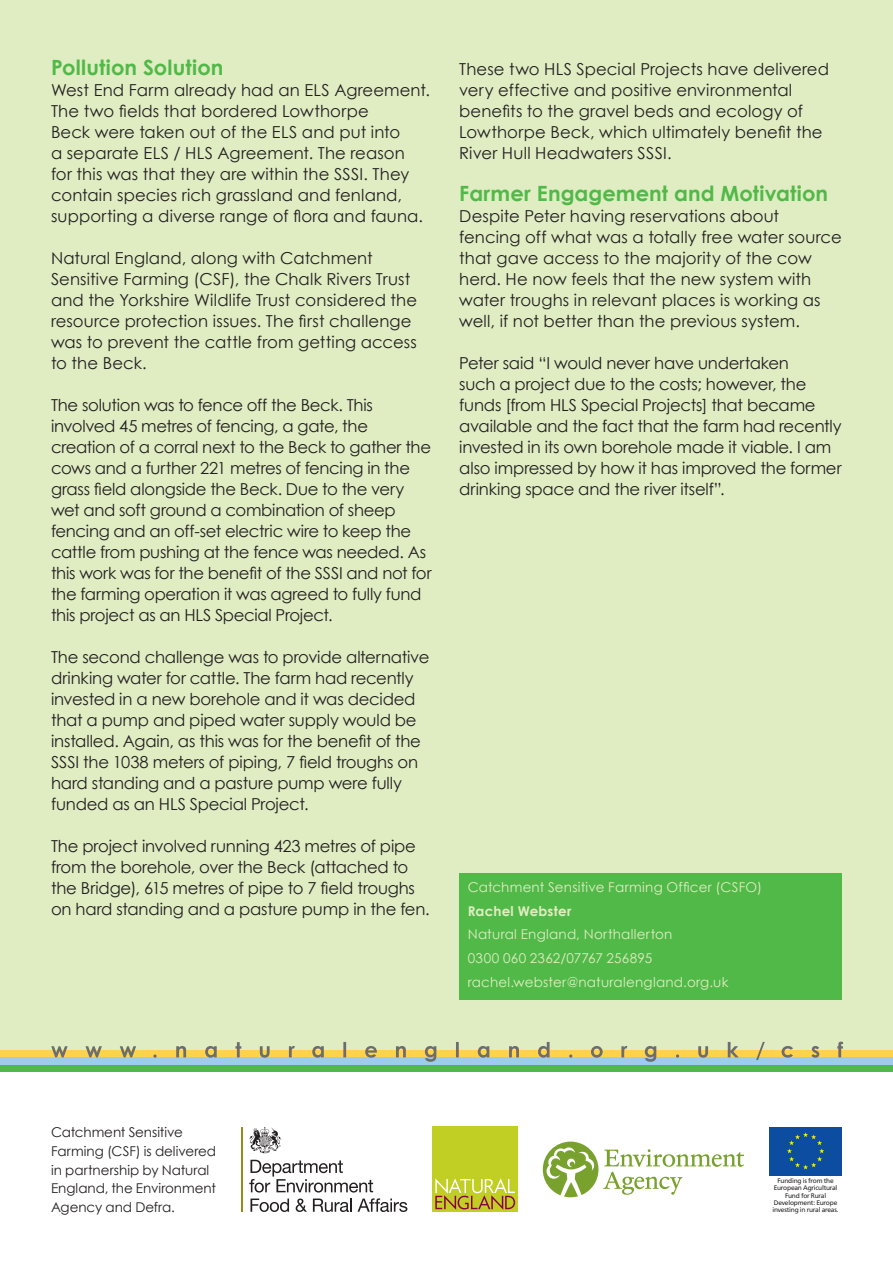
<style>
.page{position:relative;width:893px;height:1263px;background:#fff}
.page>*{position:absolute;margin:0;border:0;box-sizing:border-box;transform-origin:0 0}
.t1{font:700 21px "Century Gothic";letter-spacing:.005em;color:#51b948}
.t2{font:16.5px/21px "Century Gothic";letter-spacing:-.01em;color:#231f20}
.t3{font:13.5px "Century Gothic";letter-spacing:.015em;color:#e0edc3}
.t4{font:13.5px/18.8px "Century Gothic";color:#231f20}
.t5{font:700 13.5px "Century Gothic";letter-spacing:.015em;color:#e0edc3}
.t6{font:6.6px/7.2px "Frutiger";letter-spacing:-.03em;color:#231f20;text-align:center}
</style>
<div class="page">
<div style="left:433px;top:1127px;width:85px;height:85px;background:#c1ce23"></div>
<svg style="left:435px;top:1178px;width:80px;height:32px"></svg>
<svg style="left:543px;top:1141px;width:201px;height:56px"></svg>
<div style="left:769px;top:1127px;width:73px;height:48px;background:#0d4da1"></div>
<svg style="left:787px;top:1132px;width:37px;height:37px"></svg>
<hr style="left:241px;top:1127px;width:2px;height:85px;background:#988a17">
<svg style="left:249px;top:1160px;width:124px;height:32px"></svg>
<svg style="left:250px;top:1198px;width:39px;height:14px"></svg>
<svg style="left:296px;top:1198px;width:11px;height:14px"></svg>
<svg style="left:313px;top:1198px;width:39px;height:14px"></svg>
<svg style="left:358px;top:1198px;width:49px;height:14px"></svg>
<svg style="left:249px;top:1127px;width:32px;height:26px"></svg>
<div style="left:0;top:0;width:893px;height:1050px;background:#e0edc3"></div>
<div style="left:0;top:1050px;width:893px;height:7px;background:#fed24c"></div>
<div style="left:0;top:1064px;width:893px;height:7px;background:#51b948"></div>
<div style="left:0;top:1057px;width:893px;height:7px;background:#9fcbec"></div>
<svg style="left:51px;top:1042px;width:792px;height:20px"></svg>
<div style="left:459px;top:873px;width:383px;height:126px;background:#51b948"></div>
<p class="t1" style="left:51px;top:54px;width:174px">Pollution Solution</p>
<p class="t2" style="left:51px;top:79px;width:381px">West End Farm already had an ELS Agreement.<br>The two fields that bordered Lowthorpe<br>Beck were taken out of the ELS and put into<br>a separate ELS / HLS Agreement. The reason<br>for this was that they are within the SSSI. They contain species rich grassland and fenland, supporting a diverse range of flora and fauna.</p>
<p class="t2" style="left:51px;top:247px;width:368px">Natural England, along with Catchment Sensitive Farming (CSF), the Chalk Rivers Trust and the Yorkshire Wildlife Trust considered the resource protection issues. The first challenge was to prevent the cattle from getting access to the Beck.</p>
<p class="t2" style="left:51px;top:394px;width:382px">The solution was to fence off the Beck. This involved 45 metres of fencing, a gate, the creation of a corral next to the Beck to gather the cows and a further 221 metres of fencing in the grass field alongside the Beck. Due to the very wet and soft ground a combination of sheep fencing and an off-set electric wire to keep the cattle from pushing at the fence was needed. As this work was for the benefit of the SSSI and not for the farming operation it was agreed to fully fund this project as an HLS Special Project.</p>
<p class="t2" style="left:51px;top:646px;width:380px">The second challenge was to provide alternative drinking water for cattle. The farm had recently invested in a new borehole and it was decided that a pump and piped water supply would be installed. Again, as this was for the benefit of the SSSI the 1038 meters of piping, 7 field troughs on hard standing and a pasture pump were fully funded as an HLS Special Project.</p>
<p class="t2" style="left:51px;top:835px;width:380px">The project involved running 423 metres of pipe from the borehole, over the Beck (attached to the Bridge), 615 metres of pipe to 7 field troughs on hard standing and a pasture pump in the fen.</p>
<p class="t2" style="left:459px;top:58px;width:371px">These two HLS Special Projects have delivered very effective and positive environmental benefits to the gravel beds and ecology of Lowthorpe Beck, which ultimately benefit the River Hull Headwaters SSSI.</p>
<p class="t1" style="left:459px;top:180px;width:370px">Farmer Engagement and Motivation</p>
<p class="t2" style="left:459px;top:205px;width:384px">Despite Peter having reservations about fencing off what was a totally free water source that gave access to the majority of the cow herd. He now feels that the new system with water troughs in relevant places is working as well, if not better than the previous system.</p>
<p class="t2" style="left:459px;top:352px;width:384px">Peter said “I would never have undertaken<br>such a project due to the costs; however, the funds [from HLS Special Projects] that became available and the fact that the farm had recently invested in its own borehole made it viable. I am also impressed by how it has improved the former drinking space and the river itself”.</p>
<p class="t3" style="left:468px;top:879px;width:296px">Catchment Sensitive Farming Officer (CSFO)</p>
<p class="t5" style="left:468px;top:902px;width:105px">Rachel Webster</p>
<p class="t3" style="left:468px;top:926px;width:206px">Natural England, Northallerton</p>
<p class="t3" style="left:468px;top:950px;width:186px">0300 060 2362/07767 256895</p>
<p class="t3" style="left:468px;top:974px;width:262px">rachel.webster@naturalengland.org.uk</p>
<p class="t4" style="left:51px;top:1122px;width:166px">Catchment Sensitive<br>Farming (CSF) is delivered in partnership by Natural<br>England, the Environment<br>Agency and Defra.</p>
<p class="t6" style="left:772px;top:1177px;width:68px">Funding is from the<br>European Agricultural<br>Fund for Rural<br>Development: Europe investing in rural areas.</p>
</div>
